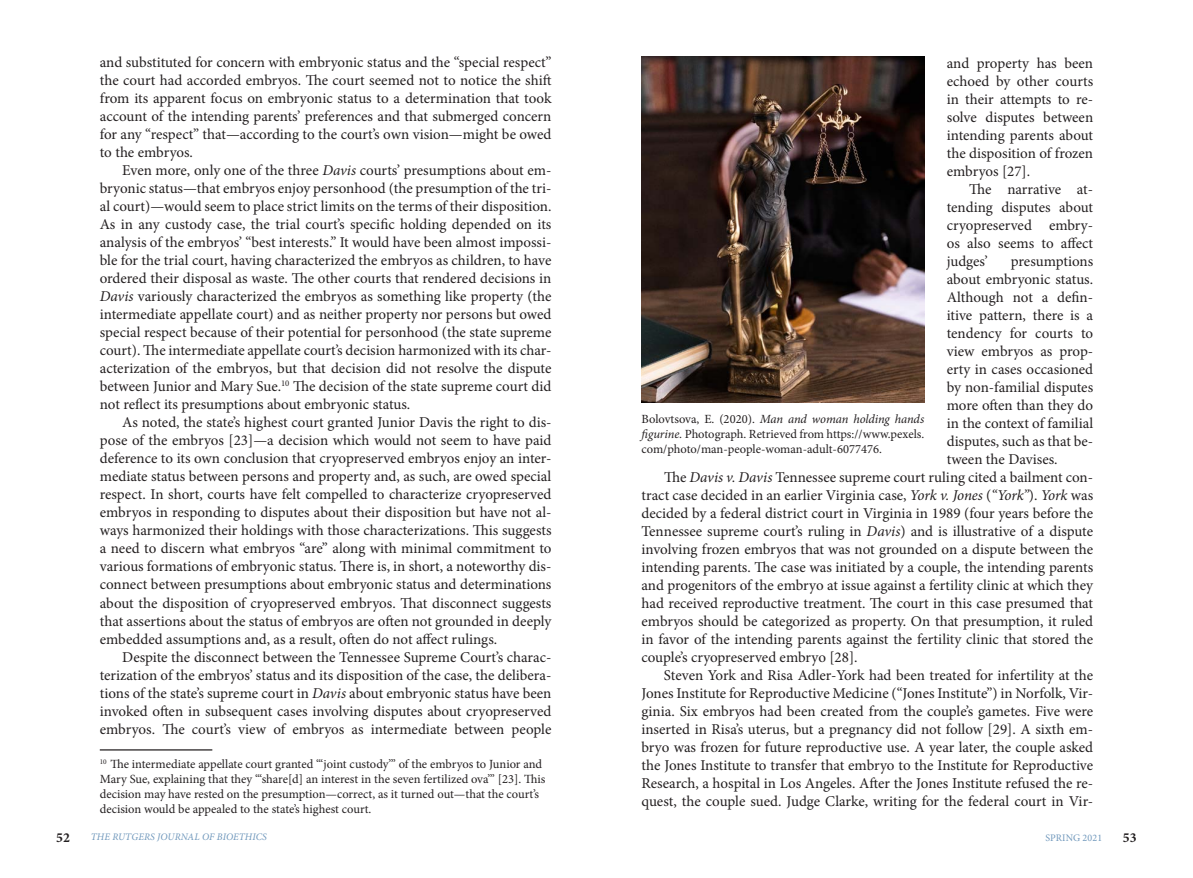
<style>
.page{position:relative;width:1193px;height:878px;background:#fff}
.page>*{position:absolute;margin:0;border:0;box-sizing:border-box;transform-origin:0 0}
.t1{font:15px/18px "Minion Pro";color:#231f20;text-align:justify}
.t2{font:700 13.75px "Minion Pro";color:#231f20}
.t3{font:12.5px/15px "Minion Pro";letter-spacing:-.005em;color:#231f20}
.t4{font:italic 10px "Minion Pro";letter-spacing:.01em;color:#7098bc}
.t5{font:10px "Minion Pro";letter-spacing:.01em;color:#7098bc}
.s1{font-style:italic}
</style>
<div class="page">
<hr style="left:100px;top:749px;width:112px;height:1px;background:#231f20">
<img style="left:641px;top:57px;width:283px;height:346px">
<p class="t1" style="left:100px;top:53px;width:453px">and substituted for concern with embryonic status and the “special respect” the court had accorded embryos. The court seemed not to notice the shift from its apparent focus on embryonic status to a determination that took account of the intending parents’ preferences and that submerged concern for any “respect” that—according to the court’s own vision—might be owed to the embryos.</p>
<p class="t1" style="left:100px;top:161px;width:453px;text-indent:23px">Even more, only one of the three <span class="s1">Davis</span> courts’ presumptions about em&shy;bryonic status—that embryos enjoy personhood (the presumption of the tri&shy;al court)—would seem to place strict limits on the terms of their disposition.<br>As in any custody case, the trial court’s specific holding depended on its analysis of the embryos’ “best interests.” It would have been almost impossi&shy;ble for the trial court, having characterized the embryos as children, to have ordered their disposal as waste. The other courts that rendered decisions in <span class="s1">Davis</span> variously characterized the embryos as something like property (the intermediate appellate court) and as neither property nor persons but owed special respect because of their potential for personhood (the state supreme court). The intermediate appellate court’s decision harmonized with its char&shy;acterization of the embryos, but that decision did not resolve the dispute between Junior and Mary Sue.<sup>10</sup> The decision of the state supreme court did not reflect its presumptions about embryonic status.</p>
<p class="t1" style="left:100px;top:413px;width:453px;text-indent:23px">As noted, the state’s highest court granted Junior Davis the right to dis&shy;pose of the embryos [23]—a decision which would not seem to have paid deference to its own conclusion that cryopreserved embryos enjoy an inter&shy;mediate status between persons and property and, as such, are owed special respect. In short, courts have felt compelled to characterize cryopreserved embryos in responding to disputes about their disposition but have not al&shy;ways harmonized their holdings with those characterizations. This suggests a need to discern what embryos “are” along with minimal commitment to various formations of embryonic status. There is, in short, a noteworthy dis&shy;connect between presumptions about embryonic status and determinations about the disposition of cryopreserved embryos. That disconnect suggests that assertions about the status of embryos are often not grounded in deeply embedded assumptions and, as a result, often do not affect rulings.</p>
<p class="t1" style="left:100px;top:647px;width:453px;text-indent:22px">Despite the disconnect between the Tennessee Supreme Court’s charac&shy;terization of the embryos’ status and its disposition of the case, the delibera&shy;tions of the state’s supreme court in <span class="s1">Davis</span> about embryonic status have been invoked often in subsequent cases involving disputes about cryopreserved embryos. The court’s view of embryos as intermediate between people</p>
<p class="t3" style="left:100px;top:756px;width:447px"><sup>10</sup> The intermediate appellate court granted “‘joint custody’” of the embryos to Junior and Mary Sue, explaining that they “‘share[d] an interest in the seven fertilized ova’” [23]. This decision may have rested on the presumption—correct, as it turned out—that the court’s decision would be appealed to the state’s highest court.</p>
<p class="t1" style="left:946px;top:54px;width:148px">and property has been echoed by other courts in their attempts to re&shy;solve disputes between intending parents about the disposition of frozen embryos [27].</p>
<p class="t1" style="left:946px;top:180px;width:148px;text-indent:22px">The narrative at&shy;tending disputes about cryopreserved embry&shy;os also seems to affect judges’</p>
<p class="t1" style="left:1011px;top:252px;width:84px">presumptions</p>
<p class="t1" style="left:946px;top:270px;width:148px">about embryonic status.</p>
<p class="t1" style="left:946px;top:288px;width:148px">Although not a defin-</p>
<p class="t1" style="left:946px;top:306px;width:148px">itive pattern, there is a</p>
<p class="t1" style="left:946px;top:324px;width:148px">tendency for courts to</p>
<p class="t1" style="left:946px;top:342px;width:148px">view embryos as prop-</p>
<p class="t1" style="left:946px;top:360px;width:148px">erty in cases occasioned</p>
<p class="t1" style="left:946px;top:378px;width:148px">by non-familial disputes</p>
<p class="t1" style="left:946px;top:396px;width:148px">more often than they do</p>
<p class="t1" style="left:946px;top:414px;width:148px">in the context of familial</p>
<p class="t1" style="left:946px;top:432px;width:148px">disputes, such as that be-</p>
<p class="t1" style="left:946px;top:450px;width:112px">tween the Davises.</p>
<p class="t1" style="left:664px;top:468px;width:430px">The <span class="s1">Davis v. Davis</span> Tennessee supreme court ruling cited a bailment con-</p>
<p class="t1" style="left:641px;top:486px;width:453px">tract case decided in an earlier Virginia case, <span class="s1">York v. Jones</span> (<span class="s1">“York”</span>). <span class="s1">York</span> was</p>
<p class="t1" style="left:641px;top:504px;width:453px">decided by a federal district court in Virginia in 1989 (four years before the</p>
<p class="t1" style="left:641px;top:522px;width:453px">Tennessee supreme court’s ruling in <span class="s1">Davis</span>) and is illustrative of a dispute</p>
<p class="t1" style="left:641px;top:540px;width:453px">involving frozen embryos that was not grounded on a dispute between the</p>
<p class="t1" style="left:641px;top:558px;width:453px">intending parents. The case was initiated by a couple, the intending parents</p>
<p class="t1" style="left:641px;top:576px;width:453px">and progenitors of the embryo at issue against a fertility clinic at which they</p>
<p class="t1" style="left:641px;top:594px;width:453px">had received reproductive treatment. The court in this case presumed that</p>
<p class="t1" style="left:641px;top:612px;width:453px">embryos should be categorized as property. On that presumption, it ruled</p>
<p class="t1" style="left:641px;top:630px;width:453px">in favor of the intending parents against the fertility clinic that stored the</p>
<p class="t1" style="left:641px;top:648px;width:218px">couple’s cryopreserved embryo [28].</p>
<p class="t1" style="left:664px;top:666px;width:430px">Steven York and Risa Adler-York had been treated for infertility at the</p>
<p class="t1" style="left:641px;top:684px;width:453px">Jones Institute for Reproductive Medicine (“Jones Institute”) in Norfolk, Vir-</p>
<p class="t1" style="left:641px;top:702px;width:453px">ginia. Six embryos had been created from the couple’s gametes. Five were</p>
<p class="t1" style="left:641px;top:720px;width:453px">inserted in Risa’s uterus, but a pregnancy did not follow [29]. A sixth em-</p>
<p class="t1" style="left:641px;top:738px;width:453px">bryo was frozen for future reproductive use. A year later, the couple asked</p>
<p class="t1" style="left:641px;top:756px;width:453px">the Jones Institute to transfer that embryo to the Institute for Reproductive</p>
<p class="t1" style="left:641px;top:774px;width:453px">Research, a hospital in Los Angeles. After the Jones Institute refused the re-</p>
<p class="t1" style="left:641px;top:792px;width:453px">quest, the couple sued. Judge Clarke, writing for the federal court in Vir-</p>
<p class="t3" style="left:641px;top:411px;width:284px;text-align:justify">Bolovtsova, E. (2020). <span class="s1">Man and woman holding hands figurine.</span> Photograph. Retrieved from https://www.pexels. com/photo/man-people-woman-adult-6077476.</p>
<p class="t2" style="left:56px;top:827px;width:15px">52</p>
<p class="t4" style="left:91px;top:830px;width:178px">THE RUTGERS JOURNAL OF BIOETHICS</p>
<p class="t5" style="left:1045px;top:831px;width:58px">SPRING 2021</p>
<p class="t2" style="left:1122px;top:827px;width:15px">53</p>
</div>
